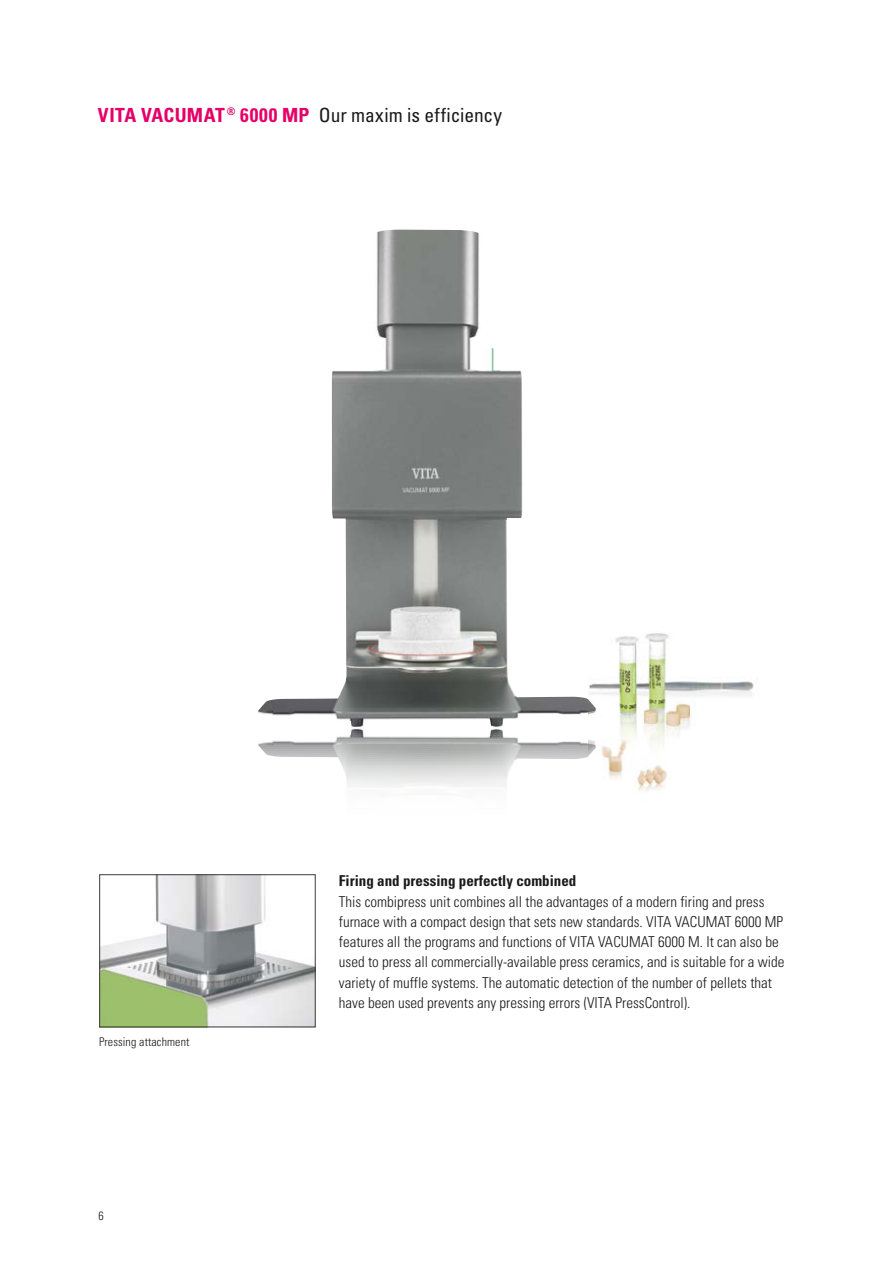
<style>
.page{position:relative;width:893px;height:1263px;background:#fff}
.page>*{position:absolute;margin:0;border:0;box-sizing:border-box;transform-origin:0 0}
.t1{font:condensed 19.5px "Univers LT";color:#1a1a1a}
.t2{font:700 condensed 19.5px "Univers LT";letter-spacing:.02em;color:#e50068}
.t3{font:300 condensed 15px/20.2px "Univers LT";color:#1a1a1a}
.t4{font:700 condensed 15px "Univers LT";color:#1a1a1a}
.t5{font:300 condensed 12px "Univers LT";letter-spacing:.01em;color:#1a1a1a}
</style>
<div class="page">
<img style="left:596px;top:633px;width:158px;height:158px">
<img style="left:101px;top:876px;width:157px;height:149px">
<div style="left:99px;top:874px;width:216px;height:153px;border:1px solid #3b3b3a"></div>
<img style="left:258px;top:230px;width:338px;height:497px">
<img style="left:258px;top:728px;width:338px;height:300px">
<h1 class="t2" style="left:98px;top:103px;width:213px">VITA VACUMAT <sup>®</sup> 6000 MP</h1>
<h1 class="t1" style="left:319px;top:103px;width:185px">Our maxim is efficiency</h1>
<p class="t5" style="left:99px;top:1034px;width:92px">Pressing attachment</p>
<p class="t5" style="left:99px;top:1208px;width:7px">6</p>
<p class="t4" style="left:339px;top:872px;width:239px">Firing and pressing perfectly combined</p>
<p class="t3" style="left:339px;top:891px;width:447px">This combipress unit combines all the advantages of a modern firing and press furnace with a compact design that sets new standards. VITA VACUMAT 6000 MP features all the programs and functions of VITA VACUMAT 6000 M. It can also be used to press all commercially-available press ceramics, and is suitable for a wide variety of muffle systems. The automatic detection of the number of pellets that have been used prevents any pressing errors (VITA PressControl).</p>
</div>
